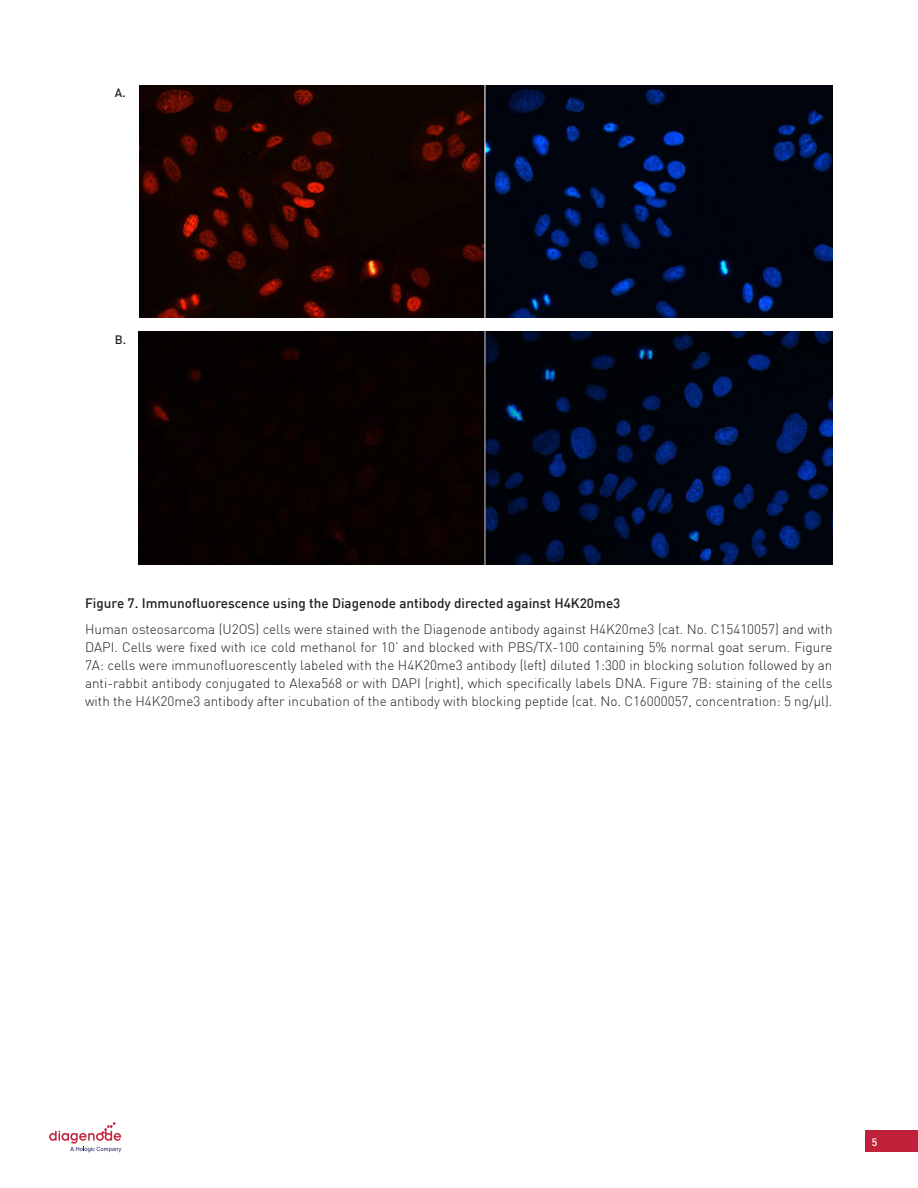
<style>
.page{position:relative;width:918px;height:1188px;background:#fff}
.page>*{position:absolute;margin:0;border:0;box-sizing:border-box;transform-origin:0 0}
.BODY_justifié{font:300 13.5px/18px "DIN";color:#231f20;text-align:justify}
.BODY_justifié-2{font:500 13.5px "DIN";color:#231f20}
.BODY_justifié-3{font:500 12px "DIN";color:#231f20}
.t1{font:500 10.5px "DIN";color:#fff}
</style>
<div class="page">
<div style="left:865px;top:1131px;width:53px;height:21px;background:#c1213a"></div>
<svg style="left:49px;top:1122px;width:72px;height:30px"></svg>
<img style="left:139px;top:85px;width:694px;height:233px">
<img style="left:139px;top:332px;width:694px;height:233px">
<p class="BODY_justifié-3" style="left:115px;top:85px;width:12px">A.</p>
<p class="BODY_justifié-3" style="left:115px;top:332px;width:13px">B.</p>
<p class="BODY_justifié-2" style="left:85px;top:594px;width:537px">Figure 7. Immunofluorescence using the Diagenode antibody directed against H4K20me3</p>
<p class="BODY_justifié" style="left:85px;top:620px;width:749px">Human osteosarcoma (U2OS) cells were stained with the Diagenode antibody against H4K20me3 (cat. No. C15410057) and with DAPI. Cells were fixed with ice cold methanol for 10’ and blocked with PBS/TX-100 containing 5% normal goat serum. Figure 7A: cells were immunofluorescently labeled with the H4K20me3 antibody (left) diluted 1:300 in blocking solution followed by an anti-rabbit antibody conjugated to Alexa568 or with DAPI (right), which specifically labels DNA. Figure 7B: staining of the cells with the H4K20me3 antibody after incubation of the antibody with blocking peptide (cat. No. C16000057, concentration: 5 ng/µl).</p>
<p class="t1" style="left:872px;top:1136px;width:7px">5</p>
</div>
